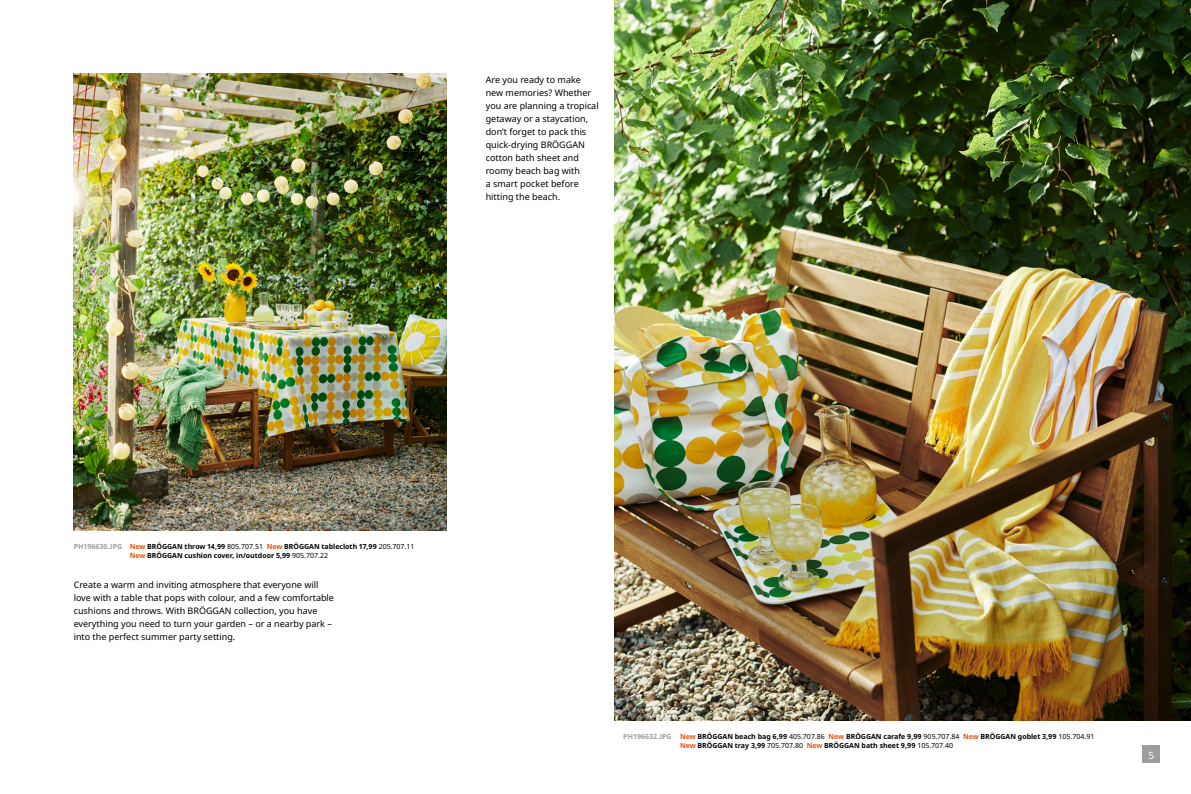
<style>
.page{position:relative;width:1191px;height:794px;background:#fff}
.page>*{position:absolute;margin:0;border:0;box-sizing:border-box;transform-origin:0 0}
.t1{font:10px "Noto IKEA Latin";color:#fff}
.Body{font:9px/13px "Noto IKEA Latin";color:#000}
.Product_text{font:700 7px/8.4px "Noto IKEA Latin";color:#000}
.PH-number{font:700 7px "Noto IKEA Latin";color:#9d9d9c}
.s1{color:#e7510f}
.s2{font-weight:400}
</style>
<div class="page">
<img style="left:615px;top:0;width:576px;height:720px">
<img style="left:74px;top:74px;width:372px;height:456px">
<div style="left:1142px;top:746px;width:17px;height:17px;background:#9d9d9c"></div>
<p class="Body" style="left:486px;top:73px;width:114px">Are you ready to make new memories? Whether you are planning a tropical getaway or a staycation, don’t forget to pack this quick-drying BRÖGGAN cotton bath sheet and roomy beach bag with<br>a smart pocket before hitting the beach.</p>
<p class="Product_text" style="left:130px;top:542px;width:286px"><span class="s1">New</span> BRÖGGAN throw 14,99 <span class="s2">805.707.51</span> <span class="s1">New</span> BRÖGGAN tablecloth 17,99 <span class="s2">205.707.11<br></span><span class="s1">New</span> BRÖGGAN cushion cover, in/outdoor 5,99 <span class="s2">905.707.22</span></p>
<p class="PH-number" style="left:74px;top:541px;width:50px">PH196630.jpg</p>
<p class="Body" style="left:74px;top:578px;width:262px">Create a warm and inviting atmosphere that everyone will love with a table that pops with colour, and a few comfortable cushions and throws. With BRÖGGAN collection, you have everything you need to turn your garden – or a nearby park – into the perfect summer party setting.</p>
<p class="PH-number" style="left:623px;top:731px;width:50px">PH196632.jpg</p>
<p class="Product_text" style="left:680px;top:732px;width:416px"><span class="s1">New</span> BRÖGGAN beach bag 6,99 <span class="s2">405.707.86</span> <span class="s1">New</span> BRÖGGAN carafe 9,99 <span class="s2">905.707.84</span> <span class="s1">New</span> BRÖGGAN goblet 3,99 <span class="s2">105.704.91<br></span><span class="s1">New</span> BRÖGGAN tray 3,99 <span class="s2">705.707.80</span> <span class="s1">New</span> BRÖGGAN bath sheet 9,99 <span class="s2">105.707.40</span></p>
<p class="t1" style="left:1148px;top:748px;width:7px">5</p>
</div>
